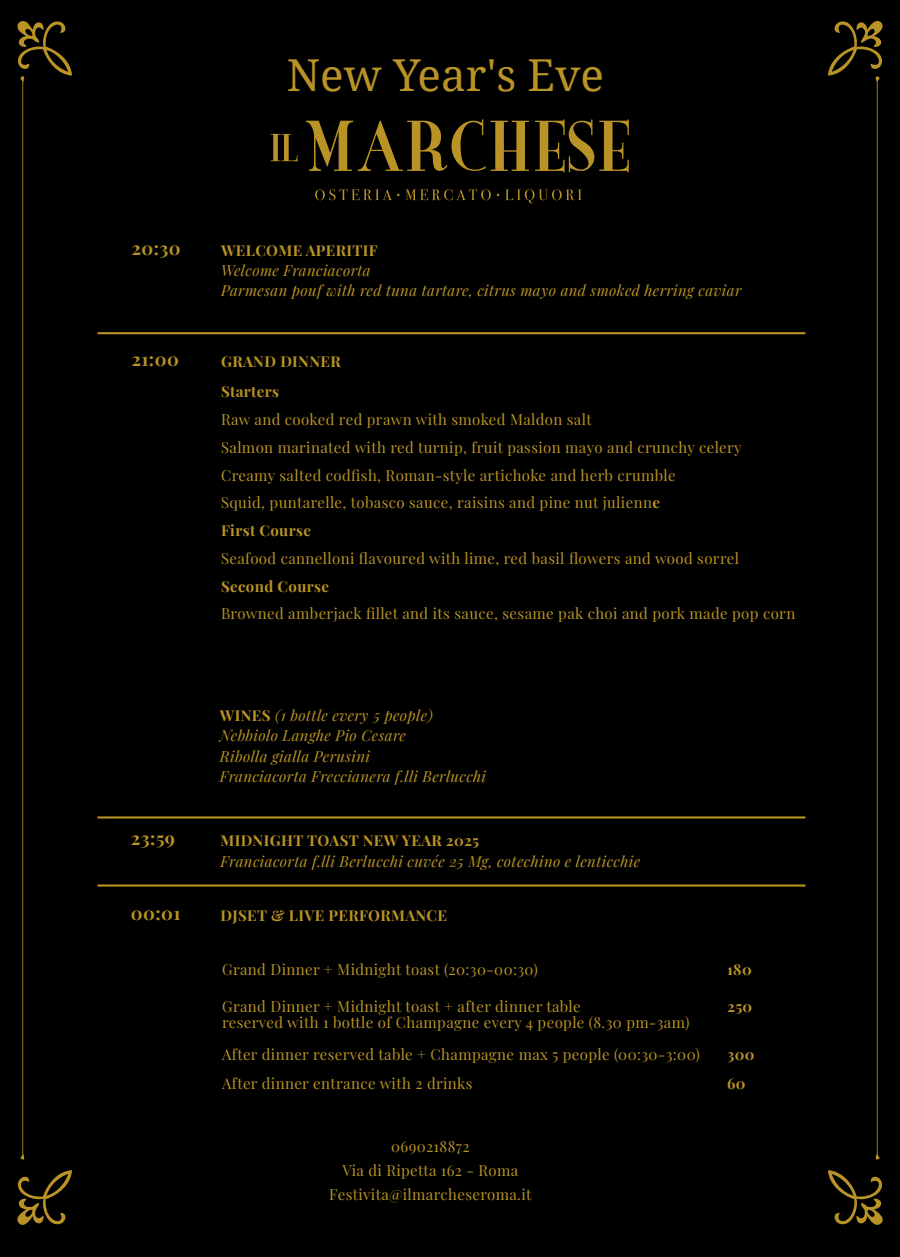
<style>
.page{position:relative;width:900px;height:1257px;background:#fff}
.page>*{position:absolute;margin:0;border:0;box-sizing:border-box;transform-origin:0 0}
.t1{font:44.03px "Droid Serif";color:#b99325}
.t2{font:700 18.3px "Playfair Display";letter-spacing:.025em;color:#b99325}
.t3{font:15px/27.8px "Playfair Display";letter-spacing:.025em;color:#b99325}
.t4{font:italic 15px/20.2px "Playfair Display";letter-spacing:.025em;color:#b99325}
.t5{font:700 15px "Playfair Display";letter-spacing:.025em;color:#b99325}
.s1{font-weight:700}
.s2{font-weight:700;font-style:normal}
</style>
<div class="page">
<div style="left:0;top:0;width:900px;height:1256px;background:#000"></div>
<svg style="left:17px;top:1170px;width:55px;height:55px"></svg>
<svg style="left:828px;top:1170px;width:55px;height:55px"></svg>
<svg style="left:17px;top:21px;width:55px;height:1139px"></svg>
<svg style="left:828px;top:21px;width:55px;height:1139px"></svg>
<svg style="left:271px;top:134px;width:27px;height:28px"></svg>
<svg style="left:306px;top:119px;width:223px;height:52px"></svg>
<svg style="left:535px;top:119px;width:94px;height:53px"></svg>
<svg style="left:505px;top:189px;width:77px;height:14px"></svg>
<svg style="left:315px;top:189px;width:176px;height:11px"></svg>
<hr style="left:97px;top:332px;width:708px;height:2px;background:#b99325">
<hr style="left:97px;top:816px;width:708px;height:2px;background:#b99325">
<hr style="left:97px;top:884px;width:708px;height:2px;background:#b99325">
<h1 class="t1" style="left:287px;top:50px;width:319px">New Year's Eve</h1>
<p class="t2" style="left:131px;top:233px;width:51px">20:30</p>
<p class="t5" style="left:221px;top:238px;width:158px">WELCOME APERITIF</p>
<p class="t4" style="left:221px;top:259px;width:522px">Welcome Franciacorta<br>Parmesan pouf with red tuna tartare, citrus mayo and smoked herring caviar</p>
<p class="t2" style="left:131px;top:344px;width:49px">21:00</p>
<p class="t5" style="left:221px;top:349px;width:121px">GRAND DINNER</p>
<p class="t5" style="left:221px;top:380px;width:60px">Starters</p>
<p class="t3" style="left:221px;top:404px;width:522px">Raw and cooked red prawn with smoked Maldon salt<br>Salmon marinated with red turnip, fruit passion mayo and crunchy celery Creamy salted codfish, Roman-style artichoke and herb crumble<br>Squid, puntarelle, tobasco sauce, raisins and pine nut julienn<span class="s1">e<br>First Course</span></p>
<p class="t3" style="left:221px;top:543px;width:519px">Seafood cannelloni flavoured with lime, red basil flowers and wood sorrel</p>
<p class="t5" style="left:221px;top:574px;width:110px">Second Course</p>
<p class="t3" style="left:221px;top:598px;width:576px">Browned amberjack fillet and its sauce, sesame pak choi and pork made pop corn</p>
<p class="t2" style="left:131px;top:823px;width:46px">23:59</p>
<p class="t4" style="left:220px;top:704px;width:268px"><span class="s2">WINES</span> (1 bottle every 5 people)<br>Nebbiolo Langhe Pio Cesare<br>Ribolla gialla Perusini<br>Franciacorta Freccianera f.lli Berlucchi</p>
<p class="t5" style="left:220px;top:828px;width:260px">MIDNIGHT TOAST NEW YEAR 2025</p>
<p class="t4" style="left:220px;top:849px;width:421px">Franciacorta f.lli Berlucchi cuvée 25 Mg, cotechino e lenticchie</p>
<p class="t2" style="left:131px;top:898px;width:51px">00:01</p>
<p class="t5" style="left:220px;top:903px;width:228px">DJSET &amp; LIVE PERFORMANCE</p>
<p class="t3" style="left:222px;top:954px;width:317px">Grand Dinner + Midnight toast (20:30-00:30)</p>
<p class="t5" style="left:727px;top:957px;width:26px">180</p>
<p class="t3" style="left:222px;top:997px;width:469px;line-height:15.8px">Grand Dinner + Midnight toast + after dinner table<br>reserved with 1 bottle of Champagne every 4 people (8.30 pm-3am)</p>
<p class="t5" style="left:727px;top:994px;width:27px">250</p>
<p class="t3" style="left:222px;top:1039px;width:479px">After dinner reserved table + Champagne max 5 people (00:30-3:00)</p>
<p class="t5" style="left:727px;top:1042px;width:29px">300</p>
<p class="t3" style="left:222px;top:1068px;width:252px">After dinner entrance with 2 drinks</p>
<p class="t5" style="left:727px;top:1071px;width:20px">60</p>
<p class="t3" style="left:329px;top:1133px;width:204px;line-height:24px;text-align:center">0690218872<br>Via di Ripetta 162 - Roma<br>Festivita@ilmarcheseroma.it</p>
</div>
